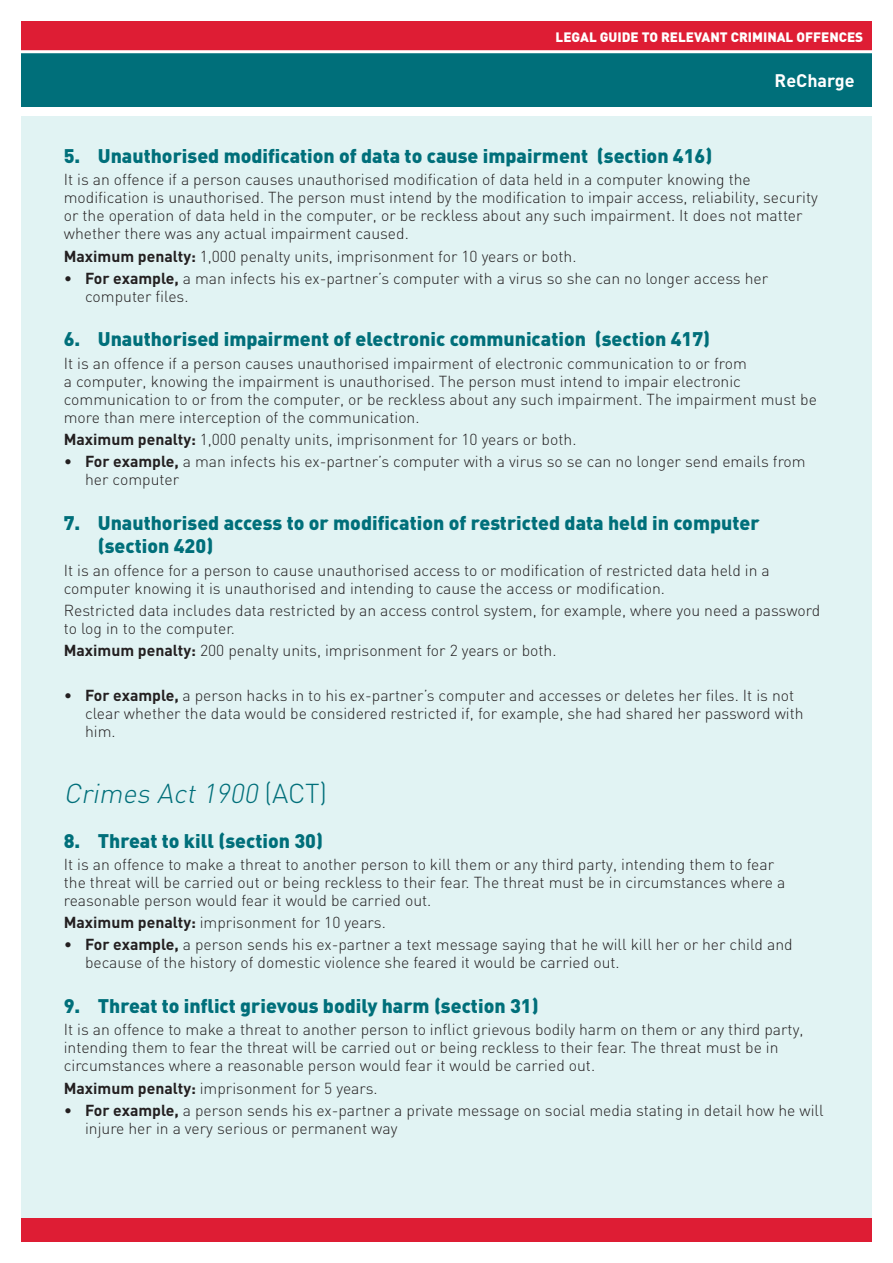
<style>
.page{position:relative;width:893px;height:1263px;background:#fff}
.page>*{position:absolute;margin:0;border:0;box-sizing:border-box;transform-origin:0 0}
.t1{font:italic 300 27px "DIN";color:#006f7a}
.t2{font:900 19.5px/23.4px "DIN";color:#006f7a}
.t3{font:700 18px "DIN";color:#fff}
.t4{font:300 15.75px/18px "DIN";color:#231f20}
.t5{font:900 13.5px "DIN";color:#fff}
.s1{font-weight:700}
.s2{font-style:normal}
</style>
<div class="page">
<div style="left:21px;top:21px;width:851px;height:31px;background:#de1d34"></div>
<div style="left:21px;top:116px;width:851px;height:1102px;background:#e1f3f3"></div>
<div style="left:21px;top:52px;width:851px;height:54px;background:#006f7a"></div>
<div style="left:21px;top:1218px;width:851px;height:24px;background:#de1d34"></div>
<hr style="left:0;top:50px;width:893px;height:3px;background:#fff">
<p class="t5" style="left:556px;top:28px;width:309px">LEGAL GUIDE TO RELEVANT CRIMINAL OFFENCES</p>
<p class="t3" style="left:775px;top:68px;width:82px">ReCharge</p>
<p class="t2" style="left:64px;top:143px;width:650px">5. Unauthorised modification of data to cause impairment (section 416)</p>
<p class="t4" style="left:64px;top:170px;width:756px">It is an offence if a person causes unauthorised modification of data held in a computer knowing the modification is unauthorised. The person must intend by the modification to impair access, reliability, security or the operation of data held in the computer, or be reckless about any such impairment. It does not matter whether there was any actual impairment caused.</p>
<p class="t4" style="left:64px;top:247px;width:514px"><span class="s1">Maximum penalty:</span> 1,000 penalty units, imprisonment for 10 years or both.</p>
<p class="t4" style="left:85px;top:269px;width:685px;text-indent:-21px">• <span class="s1">For example,</span> a man infects his ex-partner’s computer with a virus so she can no longer access her computer files.</p>
<p class="t2" style="left:64px;top:327px;width:648px">6. Unauthorised impairment of electronic communication (section 417)</p>
<p class="t4" style="left:64px;top:354px;width:755px">It is an offence if a person causes unauthorised impairment of electronic communication to or from<br>a computer, knowing the impairment is unauthorised. The person must intend to impair electronic communication to or from the computer, or be reckless about any such impairment. The impairment must be more than mere interception of the communication.</p>
<p class="t4" style="left:64px;top:430px;width:514px"><span class="s1">Maximum penalty:</span> 1,000 penalty units, imprisonment for 10 years or both.</p>
<p class="t4" style="left:85px;top:452px;width:722px;text-indent:-21px">• <span class="s1">For example,</span> a man infects his ex-partner’s computer with a virus so se can no longer send emails from her computer</p>
<p class="t2" style="left:98px;top:510px;width:663px;text-indent:-34px">7. Unauthorised access to or modification of restricted data held in computer (section 420)</p>
<p class="t4" style="left:64px;top:561px;width:708px">It is an offence for a person to cause unauthorised access to or modification of restricted data held in a computer knowing it is unauthorised and intending to cause the access or modification.</p>
<p class="t4" style="left:64px;top:601px;width:758px">Restricted data includes data restricted by an access control system, for example, where you need a password to log in to the computer.</p>
<p class="t4" style="left:64px;top:641px;width:494px"><span class="s1">Maximum penalty:</span> 200 penalty units, imprisonment for 2 years or both.</p>
<p class="t4" style="left:85px;top:686px;width:720px;text-indent:-21px">• <span class="s1">For example,</span> a person hacks in to his ex-partner’s computer and accesses or deletes her files. It is not clear whether the data would be considered restricted if, for example, she had shared her password with him.</p>
<h1 class="t1" style="left:64px;top:777px;width:265px">Crimes Act1900 <span class="s2">(A C T )</span></h1>
<p class="t2" style="left:64px;top:828px;width:261px">8. Threat to kill (section 30)</p>
<p class="t4" style="left:64px;top:855px;width:723px">It is an offence to make a threat to another person to kill them or any third party, intending them to fear the threat will be carried out or being reckless to their fear. The threat must be in circumstances where a reasonable person would fear it would be carried out.</p>
<p class="t4" style="left:64px;top:913px;width:324px"><span class="s1">Maximum penalty:</span> imprisonment for 10 years.</p>
<p class="t4" style="left:85px;top:936px;width:709px;text-indent:-21px">• <span class="s1">For example,</span> a person sends his ex-partner a text message saying that he will kill her or her child and because of the history of domestic violence she feared it would be carried out.</p>
<p class="t2" style="left:64px;top:993px;width:476px">9. Threat to inflict grievous bodily harm (section 31)</p>
<p class="t4" style="left:64px;top:1020px;width:741px">It is an offence to make a threat to another person to inflict grievous bodily harm on them or any third party, intending them to fear the threat will be carried out or being reckless to their fear. The threat must be in circumstances where a reasonable person would fear it would be carried out.</p>
<p class="t4" style="left:64px;top:1079px;width:315px"><span class="s1">Maximum penalty:</span> imprisonment for 5 years.</p>
<p class="t4" style="left:85px;top:1101px;width:740px;text-indent:-21px">• <span class="s1">For example,</span> a person sends his ex-partner a private message on social media stating in detail how he will injure her in a very serious or permanent way</p>
</div>
